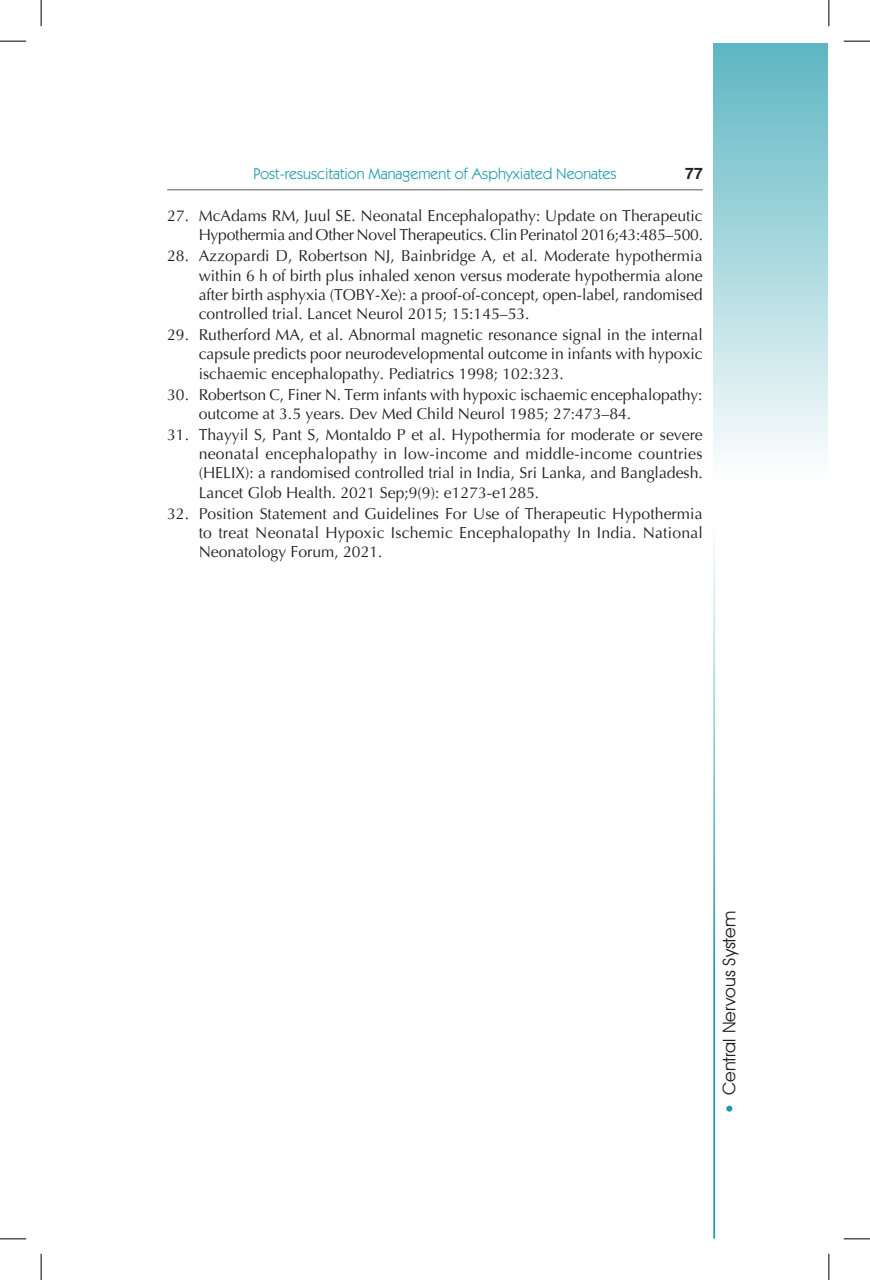
<style>
.page{position:relative;width:870px;height:1280px;background:#fff}
.page>*{position:absolute;margin:0;border:0;box-sizing:border-box;transform-origin:0 0}
.t1{font:17.5px "Avant Garde IT Cby BT";color:#231f20}
.t2{font:15.75px/19.2px "Optima";color:#231f20;text-align:justify}
.t3{font:15.75px "Itc Kabel";color:#1e9aab}
.t4{font:700 15.75px "Helvetica";color:#231f20}
.s1{font-family:"Itc Kabel";font-weight:500;color:#1e9aab}
</style>
<div class="page">
<hr style="left:167px;top:189px;width:536px;height:1px;background:#57585a">
<hr style="left:713px;top:523px;width:2px;height:715px;background:#1e9aab">
<div style="left:713px;top:43px;width:114px;height:526px;background:linear-gradient(to bottom,#61b8c4,#fff)"></div>
<svg style="left:0;top:41px;width:26px;height:1px"></svg>
<svg style="left:844px;top:41px;width:26px;height:1px"></svg>
<svg style="left:0;top:1238px;width:26px;height:1px"></svg>
<svg style="left:844px;top:1238px;width:26px;height:1px"></svg>
<svg style="left:41px;top:0;width:1px;height:26px"></svg>
<svg style="left:41px;top:1253px;width:1px;height:26px"></svg>
<svg style="left:828px;top:0;width:1px;height:26px"></svg>
<svg style="left:828px;top:1253px;width:1px;height:26px"></svg>
<p class="t4" style="left:685px;top:163px;width:19px">77</p>
<p class="t3" style="left:253px;top:165px;width:365px">Post-resuscitation Management of Asphyxiated Neonates</p>
<p class="t2" style="left:167px;top:206px;width:537px;text-align:right">27. McAdams RM, Juul SE. Neonatal Encephalopathy: Update on Therapeutic<br>Hypothermia and Other Novel Therapeutics. Clin Perinatol 2016;43:485–500.</p>
<p class="t2" style="left:199px;top:247px;width:506px;text-indent:-31px">28. Azzopardi D, Robertson NJ, Bainbridge A, et al. Moderate hypothermia within 6 h of birth plus inhaled xenon versus moderate hypothermia alone after birth asphyxia (TOBY-Xe): a proof-of-concept, open-label, randomised controlled trial. Lancet Neurol 2015; 15:145–53.</p>
<p class="t2" style="left:199px;top:325px;width:506px;text-indent:-31px">29. Rutherford MA, et al. Abnormal magnetic resonance signal in the internal capsule predicts poor neurodevelopmental outcome in infants with hypoxic ischaemic encephalopathy. Pediatrics 1998; 102:323.</p>
<p class="t2" style="left:199px;top:385px;width:505px;text-indent:-31px">30. Robertson C, Finer N. Term infants with hypoxic ischaemic encephalopathy: outcome at 3.5 years. Dev Med Child Neurol 1985; 27:473–84.</p>
<p class="t2" style="left:199px;top:425px;width:506px;text-indent:-31px">31. Thayyil S, Pant S, Montaldo P et al. Hypothermia for moderate or severe neonatal encephalopathy in low-income and middle-income countries (HELIX): a randomised controlled trial in India, Sri Lanka, and Bangladesh.<br>Lancet Glob Health. 2021 Sep;9(9): e1273-e1285.</p>
<p class="t2" style="left:199px;top:504px;width:506px;text-indent:-31px">32. Position Statement and Guidelines For Use of Therapeutic Hypothermia to treat Neonatal Hypoxic Ischemic Encephalopathy In India. National Neonatology Forum, 2021.</p>
<p class="t1" style="left:718px;top:1112px;width:203px;rotate:-90deg"><span class="s1">•</span> Central Nervous System</p>
</div>
